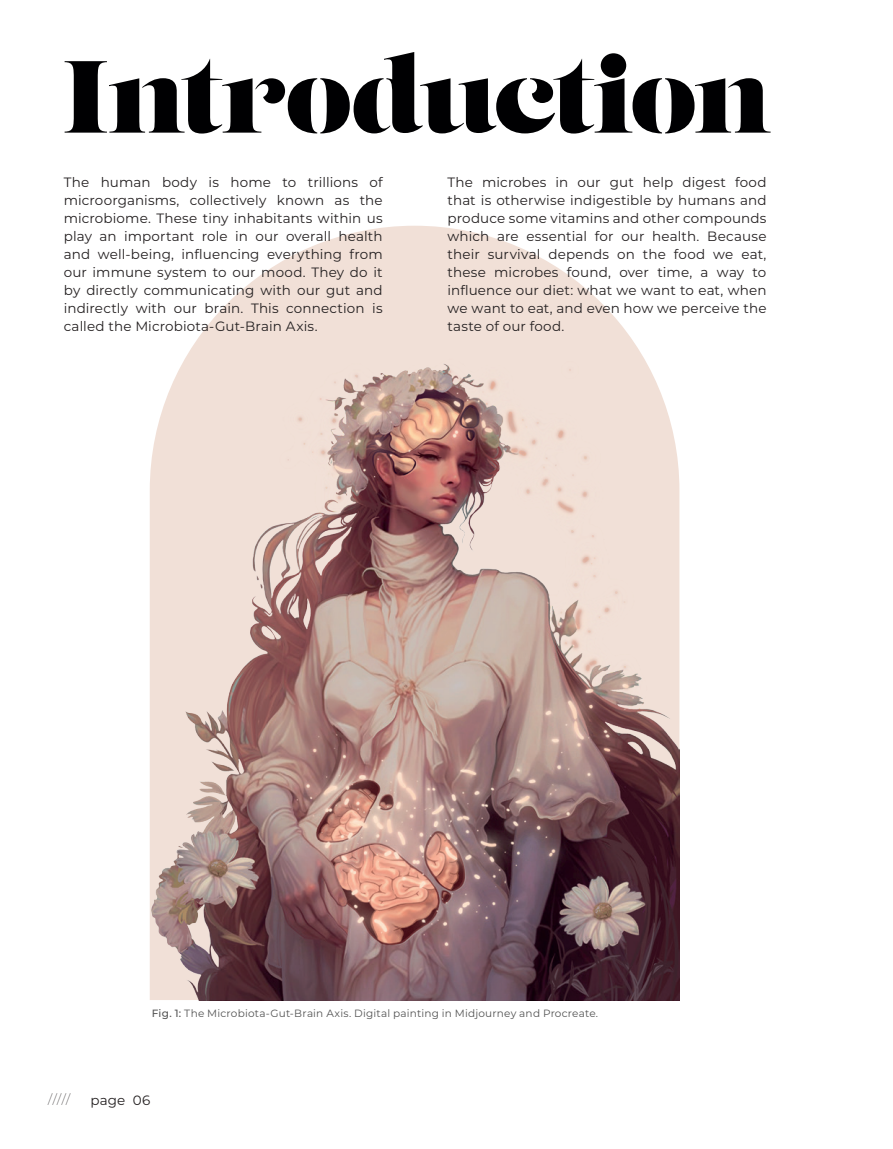
<style>
.page{position:relative;width:893px;height:1149px;background:#fff}
.page>*{position:absolute;margin:0;border:0;box-sizing:border-box;transform-origin:0 0}
.t1{font:102px "Lust Stencil";letter-spacing:-.01em;color:#000002}
._01_Running_text{font:13.5px/18px "Montserrat";letter-spacing:.01em;color:#231f20;text-align:justify}
._04_Figure_text{font:10.5px "Montserrat";letter-spacing:.015em;color:#535353}
.s1{font-weight:500}
.s2{font-family:"Didot";font-size:16.5px}
</style>
<div class="page">
<svg style="left:214px;top:226px;width:401px;height:92px;fill:#f1e0d7"></svg>
<img style="left:150px;top:318px;width:529px;height:681px">
<p class="t1" style="left:64px;top:35px;width:709px">Introduction</p>
<p class="_01_Running_text" style="left:64px;top:172px;width:320px">The human body is home to trillions of microorganisms, collectively known as the microbiome. These tiny inhabitants within us play an important role in our overall health and well-being, influencing everything from our immune system to our mood. They do it by directly communicating with our gut and indirectly with our brain. This connection is called the Microbiota-Gut-Brain Axis.</p>
<p class="_01_Running_text" style="left:448px;top:172px;width:320px">The microbes in our gut help digest food that is otherwise indigestible by humans and produce some vitamins and other compounds which are essential for our health. Because their survival depends on the food we eat, these microbes found, over time, a way to influence our diet: what we want to eat, when we want to eat, and even how we perceive the taste of our food.</p>
<p class="_04_Figure_text" style="left:152px;top:1005px;width:448px"><span class="s1">Fig. 1:</span> The Microbiota-Gut-Brain Axis. Digital painting in Midjourney and Procreate.</p>
<p class="_01_Running_text" style="left:48px;top:1090px;width:104px"><span class="s2">/////</span> page 06</p>
</div>
